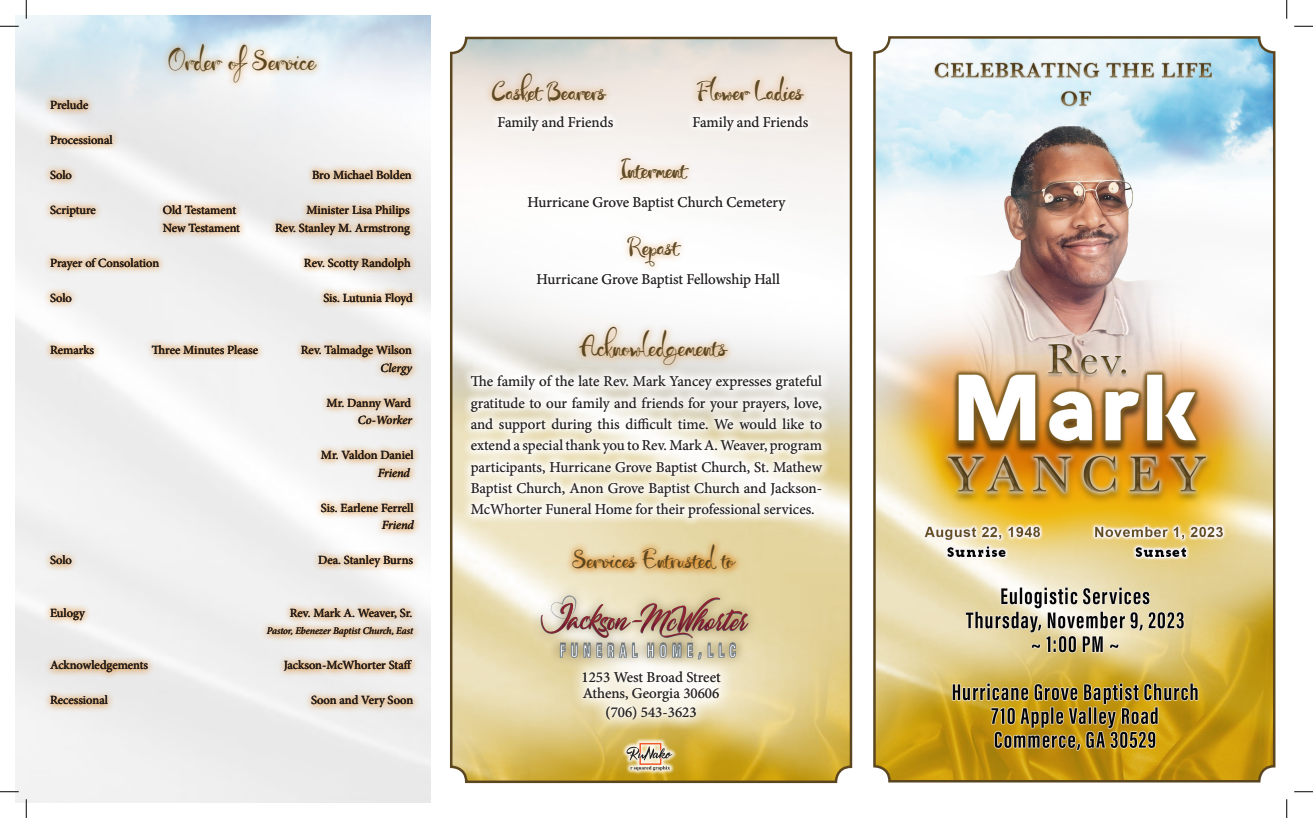
<style>
.page{position:relative;width:1313px;height:818px;background:#fff}
.page>*{position:absolute;margin:0;border:0;box-sizing:border-box;transform-origin:0 0}
.t1{font:27.5px "Libertinas co.ffp";color:#5b4620}
.t2{font:25px "Libertinas co.ffp";color:#5b4620}
.t3{font:15px/21.2px "Minion Pro";color:#231f20;text-align:justify}
.t4{font:12.5px "Minion Pro";letter-spacing:-.005em;color:#231f20}
.t5{font:italic 12.5px "Minion Pro";letter-spacing:-.005em;color:#231f20}
.t6{font:italic 10px "Minion Pro";letter-spacing:-.01em;color:#231f20}
</style>
<div class="page">
<img style="left:876px;top:39px;width:396px;height:740px">
<div style="left:873px;top:36px;width:402px;height:746px;border:2px solid #5b4620;border-radius:15px"></div>
<img style="left:453px;top:40px;width:396px;height:740px">
<div style="left:450px;top:37px;width:402px;height:746px;border:2px solid #5b4620;border-radius:15px"></div>
<div style="left:572px;top:320px;width:163px;height:53px;background:#d97504;opacity:.37"></div>
<div style="left:43px;top:93px;width:378px;height:621px;background:#d97504;opacity:.86"></div>
<div style="left:621px;top:737px;width:56px;height:38px;background:#fff;opacity:.89"></div>
<svg style="left:626px;top:742px;width:46px;height:28px"></svg>
<svg style="left:530px;top:585px;width:228px;height:82px;background:#eadfb8"></svg>
<svg style="left:550px;top:659px;width:195px;height:9px"></svg>
<svg style="left:540px;top:595px;width:208px;height:64px;background:#c5b19a"></svg>
<div style="left:565px;top:536px;width:179px;height:41px;background:#d97504;opacity:.81"></div>
<div style="left:484px;top:66px;width:129px;height:43px;background:#d97504;opacity:.8"></div>
<div style="left:613px;top:151px;width:82px;height:36px;background:#d97504;opacity:.8"></div>
<div style="left:620px;top:229px;width:68px;height:45px;background:#d97504;opacity:.8"></div>
<div style="left:690px;top:68px;width:120px;height:41px;background:#d97504;opacity:.8"></div>
<div style="left:461px;top:365px;width:371px;height:163px;background:#fff;opacity:.75"></div>
<div style="left:491px;top:108px;width:129px;height:30px;background:#f6f2ef"></div>
<div style="left:520px;top:188px;width:273px;height:30px;background:#fff"></div>
<div style="left:530px;top:265px;width:257px;height:30px;background:#fff"></div>
<div style="left:685px;top:108px;width:130px;height:30px;background:#fff;opacity:.87"></div>
<div style="left:161px;top:37px;width:163px;height:53px;background:#d97504;opacity:.37"></div>
<svg style="left:568px;top:656px;width:167px;height:77px"></svg>
<svg style="left:0;top:25px;width:19px;height:2px"></svg>
<svg style="left:1294px;top:25px;width:18px;height:2px"></svg>
<svg style="left:0;top:790px;width:19px;height:2px"></svg>
<svg style="left:1294px;top:791px;width:18px;height:1px"></svg>
<svg style="left:25px;top:0;width:2px;height:19px"></svg>
<svg style="left:25px;top:799px;width:2px;height:19px"></svg>
<svg style="left:1286px;top:0;width:1px;height:19px"></svg>
<svg style="left:1286px;top:799px;width:1px;height:19px"></svg>
<p class="t1" style="left:168px;top:42px;width:148px">Order of Service</p>
<p class="t4" style="left:50px;top:97px;width:40px">Prelude</p>
<p class="t4" style="left:50px;top:132px;width:64px">Processional</p>
<p class="t4" style="left:50px;top:167px;width:23px">Solo</p>
<p class="t4" style="left:312px;top:167px;width:101px">Bro Michael Bolden</p>
<p class="t4" style="left:50px;top:202px;width:47px">Scripture</p>
<p class="t4" style="left:163px;top:202px;width:75px">Old Testament</p>
<p class="t4" style="left:306px;top:202px;width:105px">Minister Lisa Philips</p>
<p class="t4" style="left:163px;top:219px;width:79px">New Testament</p>
<p class="t4" style="left:275px;top:219px;width:136px">Rev. Stanley M. Armstrong</p>
<p class="t4" style="left:50px;top:254px;width:111px">Prayer of Consolation</p>
<p class="t4" style="left:304px;top:254px;width:108px">Rev. Scotty Randolph</p>
<p class="t4" style="left:50px;top:289px;width:23px">Solo</p>
<p class="t4" style="left:323px;top:289px;width:91px">Sis. Lutunia Floyd</p>
<p class="t4" style="left:50px;top:342px;width:46px">Remarks</p>
<p class="t4" style="left:152px;top:342px;width:108px">Three Minutes Please</p>
<p class="t4" style="left:301px;top:342px;width:113px">Rev. Talmadge Wilson</p>
<p class="t5" style="left:380px;top:359px;width:33px">Clergy</p>
<p class="t4" style="left:327px;top:394px;width:86px">Mr. Danny Ward</p>
<p class="t5" style="left:358px;top:411px;width:56px">Co-Worker</p>
<p class="t4" style="left:321px;top:447px;width:94px">Mr. Valdon Daniel</p>
<p class="t5" style="left:378px;top:464px;width:34px">Friend</p>
<p class="t4" style="left:321px;top:499px;width:94px">Sis. Earlene Ferrell</p>
<p class="t5" style="left:382px;top:516px;width:34px">Friend</p>
<p class="t4" style="left:50px;top:552px;width:23px">Solo</p>
<p class="t4" style="left:318px;top:552px;width:96px">Dea. Stanley Burns</p>
<p class="t4" style="left:50px;top:604px;width:36px">Eulogy</p>
<p class="t4" style="left:290px;top:604px;width:124px">Rev. Mark A. Weaver, Sr.</p>
<p class="t6" style="left:267px;top:624px;width:148px">Pastor, Ebenezer Baptist Church, East</p>
<p class="t4" style="left:50px;top:657px;width:100px">Acknowledgements</p>
<p class="t4" style="left:284px;top:657px;width:130px">Jackson-McWhorter Staff</p>
<p class="t4" style="left:50px;top:692px;width:59px">Recessional</p>
<p class="t4" style="left:311px;top:692px;width:104px">Soon and Very Soon</p>
<p class="t4" style="left:404px;top:657px;width:5px">f</p>
<p class="t4" style="left:404px;top:657px;width:5px">f</p>
<h2 class="t2" style="left:492px;top:74px;width:116px">Casket Bearers</h2>
<p class="t3" style="left:497px;top:111px;width:117px">Family and Friends</p>
<h2 class="t2" style="left:697px;top:74px;width:108px">F lower Ladies</h2>
<p class="t3" style="left:692px;top:111px;width:117px">Family and Friends</p>
<h2 class="t2" style="left:621px;top:152px;width:67px">Interment</h2>
<p class="t3" style="left:527px;top:192px;width:259px">Hurricane Grove Baptist Church Cemetery</p>
<h2 class="t2" style="left:629px;top:229px;width:51px">Repast</h2>
<p class="t3" style="left:536px;top:268px;width:245px">Hurricane Grove Baptist Fellowship Hall</p>
<p class="t1" style="left:581px;top:328px;width:147px">Acknowledgements</p>
<p class="t3" style="left:471px;top:371px;width:353px">The family of the late Rev. Mark Yancey expresses grateful gratitude to our family and friends for your prayers, love, and support during this difficult time. We would like to extend a special thank you to Rev. Mark A. Weaver, program participants, Hurricane Grove Baptist Church, St. Mathew Baptist Church, Anon Grove Baptist Church and Jackson-McWhorter Funeral Home for their professional services.</p>
<p class="t3" style="left:637px;top:413px;width:13px">f</p>
<p class="t2" style="left:573px;top:542px;width:164px">Services Entrusted to</p>
<p class="t3" style="left:581px;top:666px;width:141px">1253 West Broad Street</p>
<p class="t3" style="left:583px;top:682px;width:138px">Athens, Georgia 30606</p>
<p class="t3" style="left:605px;top:701px;width:93px">(706) 543-3623</p>
</div>
